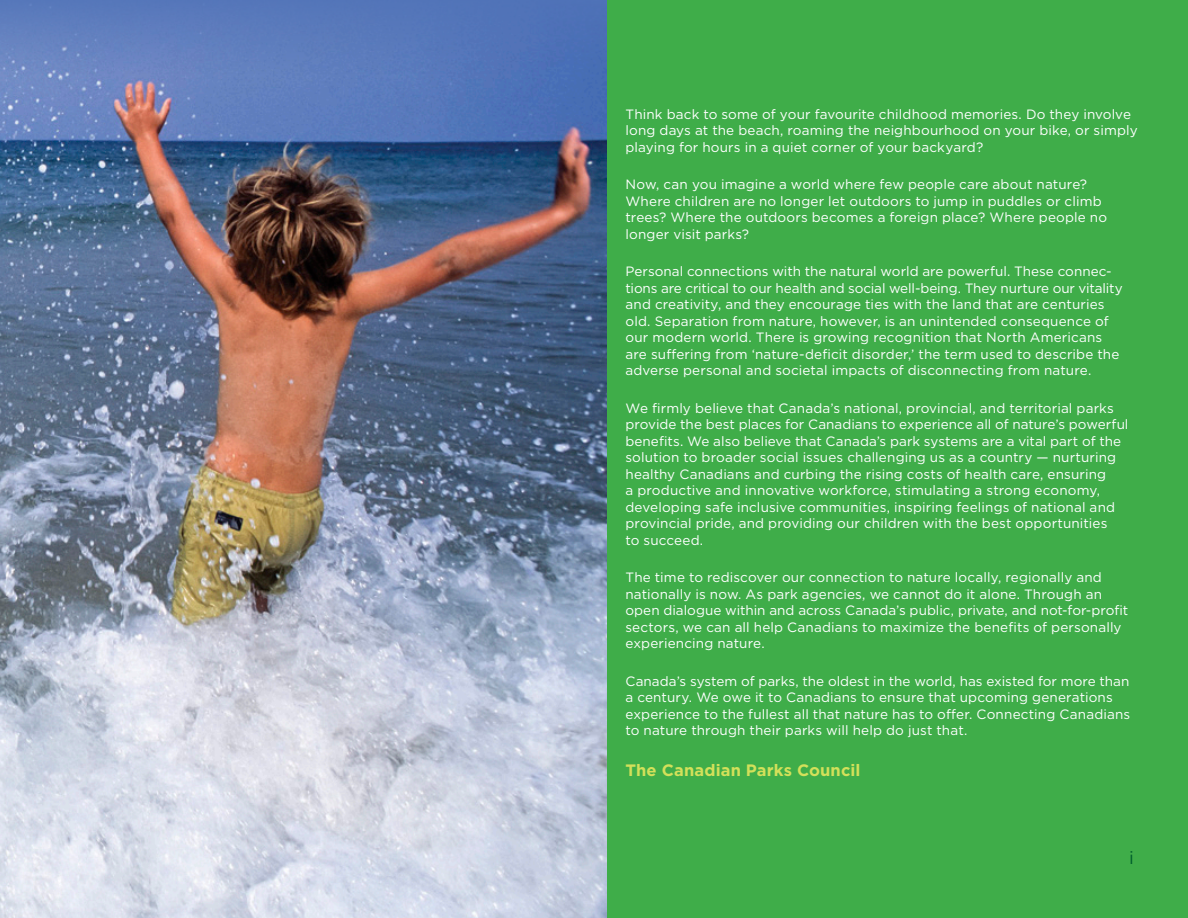
<style>
.page{position:relative;width:1188px;height:918px;background:#fff}
.page>*{position:absolute;margin:0;border:0;box-sizing:border-box;transform-origin:0 0}
.t1{font:18px "Gotham";color:#00602c}
.Photo_Caption_Attrib{font:700 16.5px "Gotham";letter-spacing:.01em;color:#d3e05a}
.Photo_Caption_Paragr{font:13.5px/16.5px "Gotham";letter-spacing:.01em;color:#fff}
</style>
<div class="page">
<img style="left:0;top:0;width:608px;height:918px">
<div style="left:608px;top:0;width:580px;height:918px;background:#3fad49"></div>
<p class="Photo_Caption_Paragr" style="left:626px;top:105px;width:514px">Think back to some of your favourite childhood memories. Do they involve long days at the beach, roaming the neighbourhood on your bike, or simply playing for hours in a quiet corner of your backyard?</p>
<p class="Photo_Caption_Paragr" style="left:626px;top:176px;width:483px">Now, can you imagine a world where few people care about nature?<br>Where children are no longer let outdoors to jump in puddles or climb trees? Where the outdoors becomes a foreign place? Where people no longer visit parks?</p>
<p class="Photo_Caption_Paragr" style="left:626px;top:263px;width:499px">Personal connections with the natural world are powerful. These connec&shy;tions are critical to our health and social well-being. They nurture our vitality and creativity, and they encourage ties with the land that are centuries old. Separation from nature, however, is an unintended consequence of our modern world. There is growing recognition that North Americans are suffering from ‘nature-deficit disorder,’ the term used to describe the adverse personal and societal impacts of disconnecting from nature.</p>
<p class="Photo_Caption_Paragr" style="left:626px;top:399px;width:505px">We firmly believe that Canada’s national, provincial, and territorial parks provide the best places for Canadians to experience all of nature’s powerful benefits. We also believe that Canada’s park systems are a vital part of the solution to broader social issues challenging us as a country — nurturing healthy Canadians and curbing the rising costs of health care, ensuring<br>a productive and innovative workforce, stimulating a strong economy, developing safe inclusive communities, inspiring feelings of national and provincial pride, and providing our children with the best opportunities<br>to succeed.</p>
<p class="Photo_Caption_Paragr" style="left:626px;top:569px;width:504px">The time to rediscover our connection to nature locally, regionally and nationally is now. As park agencies, we cannot do it alone. Through an open dialogue within and across Canada’s public, private, and not-for-profit sectors, we can all help Canadians to maximize the benefits of personally experiencing nature.</p>
<p class="Photo_Caption_Paragr" style="left:626px;top:672px;width:506px">Canada’s system of parks, the oldest in the world, has existed for more than a century. We owe it to Canadians to ensure that upcoming generations experience to the fullest all that nature has to offer. Connecting Canadians to nature through their parks will help do just that.</p>
<p class="Photo_Caption_Attrib" style="left:626px;top:759px;width:236px">The Canadian Parks Council</p>
<p class="t1" style="left:1129px;top:846px;width:6px">i</p>
</div>
